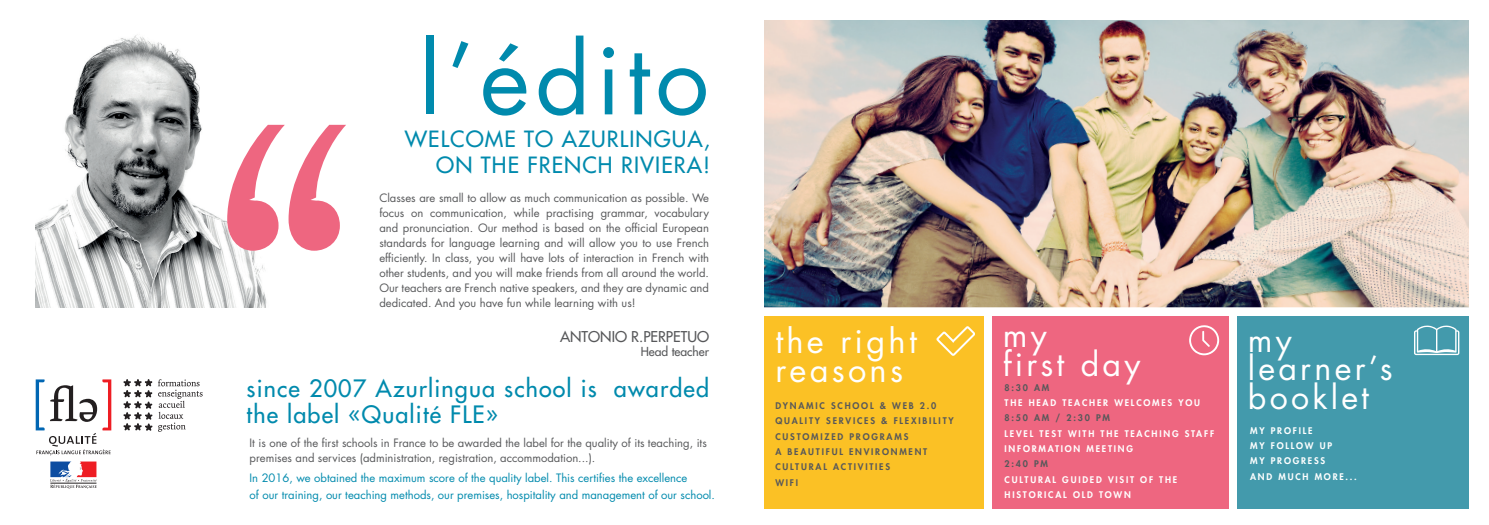
<style>
.page{position:relative;width:1489px;height:525px;background:#fff}
.page>*{position:absolute;margin:0;border:0;box-sizing:border-box;transform-origin:0 0}
.t1{font:95.38px "Futura Std";letter-spacing:.06em;color:#008aad}
.t2{font:32.62px/28.8px "Futura Std";letter-spacing:.1em;color:#fff}
.t3{font:32.25px/28.5px "Futura Std";letter-spacing:.1em;color:#fff}
.t4{font:500 23.25px/25.6px "Futura Std";letter-spacing:.05em;color:#008aad}
.t5{font:500 21.75px/26.1px "Futura Std";letter-spacing:.05em;color:#008aad;text-align:right}
.t6{font:500 14.5px "Futura Std";color:#57585a}
.t7{font:500 12.12px "Futura Std";color:#57585a}
.t8{font:11.25px/15px "Futura Std";color:#57585a;text-align:justify}
.t9{font:11.25px/17.5px "Futura Std";color:#008aad}
.t10{font:800 8.88px/15.2px "Futura Std";letter-spacing:.2em;color:#fff}
.t11{font:800 8.88px/15.2px "Futura Std";letter-spacing:.2em;color:#57585a}
</style>
<div class="page">
<svg style="left:36px;top:379px;width:75px;height:76px"></svg>
<svg style="left:50px;top:461px;width:47px;height:27px"></svg>
<hr style="left:50px;top:482px;width:46px;height:1px;background:#231f20">
<svg style="left:158px;top:379px;width:45px;height:52px"></svg>
<svg style="left:124px;top:379px;width:28px;height:51px"></svg>
<div style="left:762px;top:316px;width:221px;height:193px;background:#fbc125"></div>
<svg style="left:936px;top:326px;width:38px;height:29px"></svg>
<div style="left:992px;top:316px;width:236px;height:193px;background:#ee6680"></div>
<div style="left:1237px;top:316px;width:236px;height:193px;background:#439aac"></div>
<svg style="left:1189px;top:325px;width:29px;height:30px"></svg>
<svg style="left:1414px;top:325px;width:45px;height:30px"></svg>
<img style="left:764px;top:20px;width:705px;height:287px">
<div style="left:1469px;top:0;width:19px;height:524px;background:#fff"></div>
<img style="left:36px;top:34px;width:249px;height:273px">
<svg style="left:227px;top:125px;width:119px;height:125px"></svg>
<h1 class="t1" style="left:419px;top:18px;width:291px">l’édito</h1>
<h3 class="t5" style="left:405px;top:125px;width:307px">WELCOME TO AZURLINGUA,<br>ON THE FRENCH RIVIERA!</h3>
<p class="t8" style="left:379px;top:190px;width:331px">Classes are small to allow as much communication as possible. We focus on communication, while practising grammar, vocabulary and pronunciation. Our method is based on the official European standards for language learning and will allow you to use French efficiently. In class, you will have lots of interaction in French with other students, and you will make friends from all around the world.<br>Our teachers are French native speakers, and they are dynamic and dedicated. And you have fun while learning with us!</p>
<p class="t6" style="left:560px;top:327px;width:150px">ANTONIO R.PERPETUO</p>
<p class="t7" style="left:640px;top:344px;width:70px">Head teacher</p>
<h3 class="t4" style="left:246px;top:375px;width:464px">since 2007 Azurlingua school is awarded the label «Qualité FLE»</h3>
<p class="t8" style="left:249px;top:435px;width:458px">It is one of the first schools in France to be awarded the label for the quality of its teaching, its premises and services (administration, registration, accommodation...).</p>
<p class="t9" style="left:249px;top:468px;width:467px">In 2016, we obtained the maximum score of the quality label. This certifies the excellence<br>of our training, our teaching methods, our premises, hospitality and management of our school.</p>
<h2 class="t2" style="left:775px;top:327px;width:143px">the right reasons</h2>
<p class="t11" style="left:775px;top:398px;width:180px">DYNAMIC SCHOOL &amp; WEB 2.0<br>QUALITY SERVICES &amp; FLEXIBILITY<br>CUSTOMIZED PROGRAMS<br>A BEAUTIFUL ENVIRONMENT<br>CULTURAL ACTIVITIES<br>WIFI</p>
<h3 class="t3" style="left:1002px;top:321px;width:139px">my<br>first day</h3>
<h3 class="t3" style="left:1247px;top:326px;width:146px">my learner’s booklet</h3>
<p class="t11" style="left:1004px;top:379px;width:46px">8:30 AM</p>
<p class="t10" style="left:1004px;top:395px;width:197px">THE HEAD TEACHER WELCOMES YOU</p>
<p class="t11" style="left:1004px;top:410px;width:107px">8:50 AM / 2:30 PM</p>
<p class="t10" style="left:1004px;top:425px;width:211px">LEVEL TEST WITH THE TEACHING STAFF<br>INFORMATION MEETING</p>
<p class="t11" style="left:1004px;top:456px;width:45px">2:40 PM</p>
<p class="t10" style="left:1004px;top:471px;width:174px">CULTURAL GUIDED VISIT OF THE<br>HISTORICAL OLD TOWN</p>
<p class="t10" style="left:1249px;top:422px;width:108px">MY PROFILE<br>MY FOLLOW UP<br>MY PROGRESS<br>AND MUCH MORE...</p>
</div>
